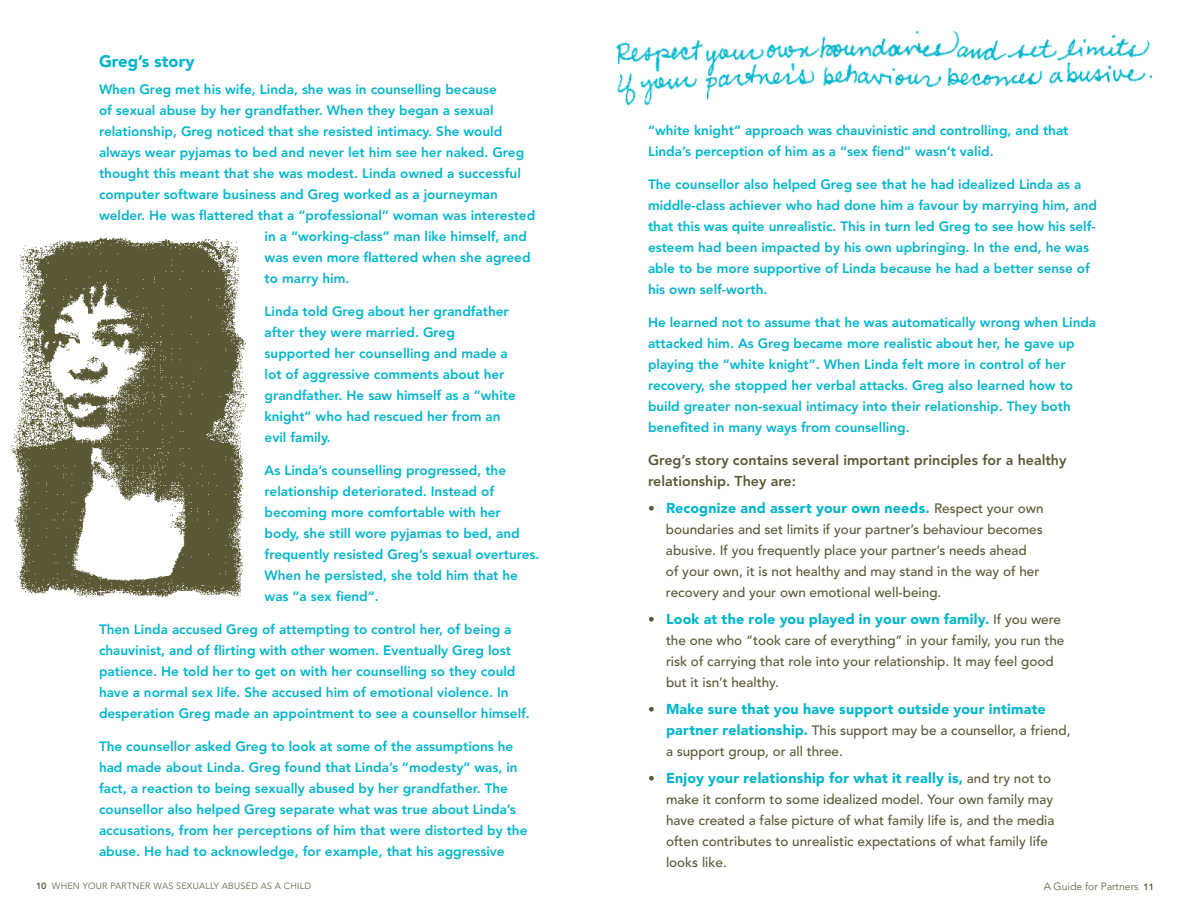
<style>
.page{position:relative;width:1188px;height:918px;background:#fff}
.page>*{position:absolute;margin:0;border:0;box-sizing:border-box;transform-origin:0 0}
.t1{font:900 16.5px "Avenir";color:#00b5cc}
.t2{font:900 14.25px "Avenir";letter-spacing:.015em;color:#00b5cc}
.t3{font:800 14.25px/21px "Avenir";color:#5b5836}
.t4{font:800 13.5px/21px "Avenir";color:#00b5cc}
.t5{font:500 13.5px/21px "Avenir";color:#5b5836}
.t6{font:300 10.5px "Avenir";color:#5b5836}
.t7{font:300 9px "Avenir";letter-spacing:.025em;color:#5b5836}
.s1{font-size:13.5px;color:#5b5836}
.s2{font-weight:500;font-size:13.5px;color:#5b5836}
.s3{font-weight:900;font-size:14.25px;color:#00b5cc}
.s4{font-weight:800}
.s5{font-weight:800;font-size:9px}
</style>
<div class="page">
<img style="left:10px;top:237px;width:238px;height:360px">
<img style="left:615px;top:30px;width:538px;height:76px">
<p class="t1" style="left:99px;top:55px;width:97px">Greg’s story</p>
<p class="t4" style="left:99px;top:80px;width:399px">When Greg met his wife, Linda, she was in counselling because</p>
<p class="t4" style="left:99px;top:101px;width:396px">of sexual abuse by her grandfather. When they began a sexual</p>
<p class="t4" style="left:99px;top:122px;width:405px">relationship, Greg noticed that she resisted intimacy. She would</p>
<p class="t4" style="left:99px;top:143px;width:427px">always wear pyjamas to bed and never let him see her naked. Greg</p>
<p class="t4" style="left:99px;top:164px;width:423px">thought this meant that she was modest. Linda owned a successful</p>
<p class="t4" style="left:99px;top:185px;width:400px">computer software business and Greg worked as a journeyman</p>
<p class="t4" style="left:99px;top:206px;width:438px">welder. He was flattered that a “professional” woman was interested</p>
<p class="t4" style="left:265px;top:227px;width:264px">in a “working-class” man like himself, and</p>
<p class="t4" style="left:265px;top:248px;width:267px">was even more flattered when she agreed</p>
<p class="t4" style="left:265px;top:269px;width:86px">to marry him.</p>
<p class="t4" style="left:265px;top:302px;width:253px">Linda told Greg about her grandfather after they were married. Greg supported her counselling and made a lot of aggressive comments about her grandfather. He saw himself as a “white knight” who had rescued her from an evil family.</p>
<p class="t4" style="left:265px;top:461px;width:277px">As Linda’s counselling progressed, the relationship deteriorated. Instead of becoming more comfortable with her<br>body, she still wore pyjamas to bed, and frequently resisted Greg’s sexual overtures.<br>When he persisted, she told him that he was “a sex fiend“.</p>
<p class="t4" style="left:99px;top:620px;width:432px">Then Linda accused Greg of attempting to control her, of being a chauvinist, and of flirting with other women. Eventually Greg lost patience. He told her to get on with her counselling so they could have a normal sex life. She accused him of emotional violence. In desperation Greg made an appointment to see a counsellor himself.</p>
<p class="t4" style="left:99px;top:737px;width:430px">The counsellor asked Greg to look at some of the assumptions he had made about Linda. Greg found that Linda’s “modesty” was, in fact, a reaction to being sexually abused by her grandfather. The counsellor also helped Greg separate what was true about Linda’s accusations, from her perceptions of him that were distorted by the abuse. He had to acknowledge, for example, that his aggressive</p>
<p class="t4" style="left:648px;top:121px;width:422px">“white knight” approach was chauvinistic and controlling, and that<br>Linda’s perception of him as a “sex fiend” wasn’t valid.</p>
<p class="t4" style="left:648px;top:175px;width:451px">The counsellor also helped Greg see that he had idealized Linda as a middle-class achiever who had done him a favour by marrying him, and that this was quite unrealistic. This in turn led Greg to see how his self&shy;esteem had been impacted by his own upbringing. In the end, he was able to be more supportive of Linda because he had a better sense of his own self-worth.</p>
<p class="t4" style="left:648px;top:313px;width:450px">He learned not to assume that he was automatically wrong when Linda attacked him. As Greg became more realistic about her, he gave up playing the “white knight”. When Linda felt more in control of her recovery, she stopped her verbal attacks. Greg also learned how to build greater non-sexual intimacy into their relationship. They both benefited in many ways from counselling.</p>
<p class="t3" style="left:648px;top:451px;width:420px">Greg’s story contains several important principles for a healthy relationship. They are:</p>
<p class="t2" style="left:648px;top:502px;width:397px"><span class="s1">•</span> Recognize and assert your own needs. <span class="s2">Respect your own</span></p>
<p class="t5" style="left:666px;top:520px;width:378px">boundaries and set limits if your partner’s behaviour becomes abusive. If you frequently place your partner’s needs ahead<br>of your own, it is not healthy and may stand in the way of her recovery and your own emotional well-being.</p>
<p class="t2" style="left:648px;top:613px;width:415px"><span class="s1">•</span> Look at the role you played in your own family. <span class="s2">If you were</span></p>
<p class="t5" style="left:666px;top:631px;width:400px">the one who “took care of everything” in your family, you run the risk of carrying that role into your relationship. It may feel good but it isn’t healthy.</p>
<p class="t2" style="left:648px;top:703px;width:399px"><span class="s1">•</span> Make sure that you have support outside your intimate</p>
<p class="t5" style="left:666px;top:721px;width:406px"><span class="s3">partner relationship.</span> This support may be a counsellor, a friend, a support group, or all three.</p>
<p class="t2" style="left:648px;top:772px;width:405px"><span class="s1">•</span> Enjoy your relationship for what it really is, <span class="s2">and try not to</span></p>
<p class="t5" style="left:666px;top:790px;width:390px">make it conform to some idealized model. Your own family may have created a false picture of what family life is, and the media often contributes to unrealistic expectations of what family life looks like.</p>
<p class="t7" style="left:36px;top:882px;width:277px"><span class="s4">10</span> WHEN YOUR PARTNER WAS SEXUALLY ABUSED AS A CHILD</p>
<p class="t6" style="left:1044px;top:882px;width:112px">A Guide for Partners <span class="s5">11</span></p>
</div>
